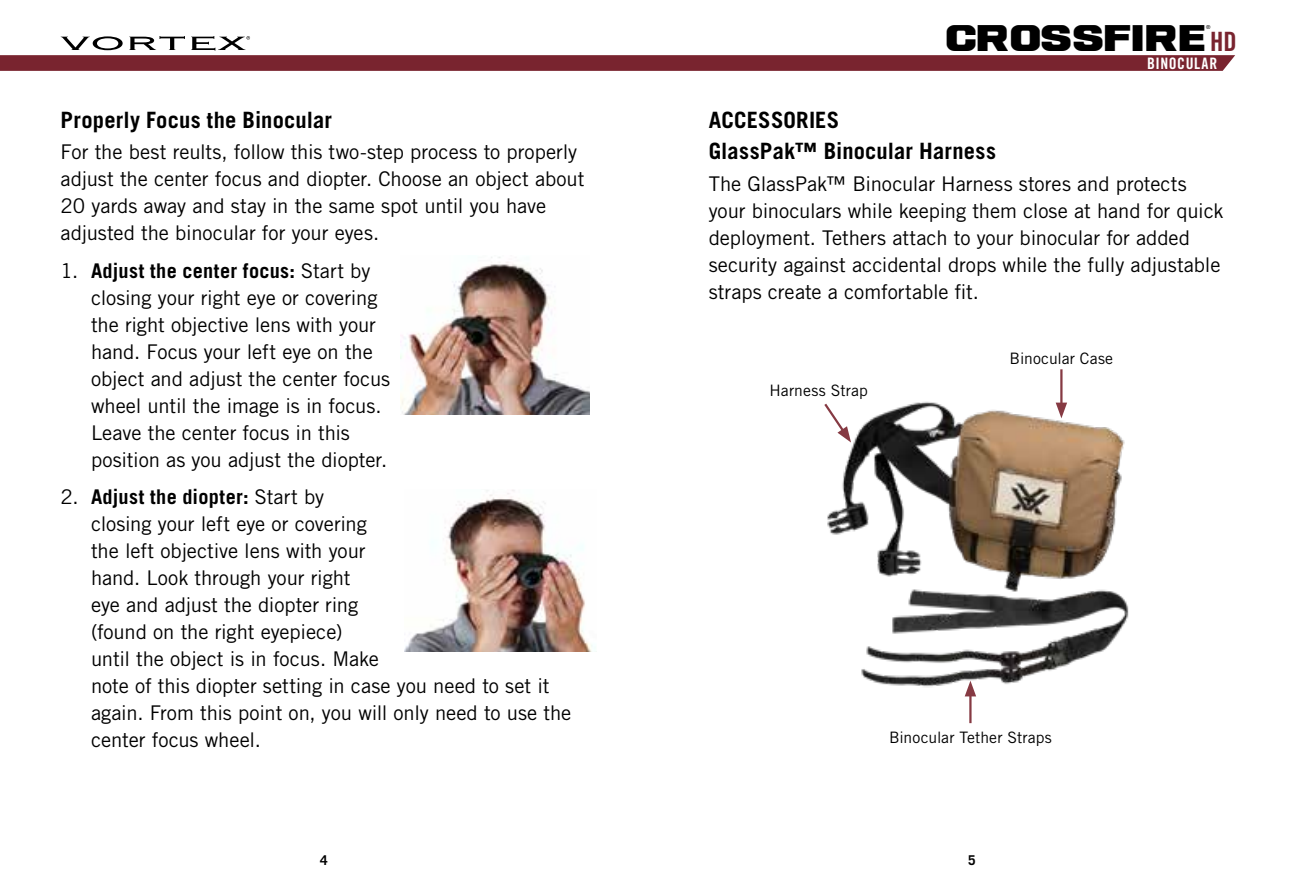
<style>
.page{position:relative;width:1296px;height:891px;background:#fff}
.page>*{position:absolute;margin:0;border:0;box-sizing:border-box;transform-origin:0 0}
.t1{font:28.8px "Ash";color:#000}
.t2{font:700 22.5px/31.9px "Trade Gothic LT Std";letter-spacing:.005em;color:#000}
.t3{font:20.25px/27px "Trade Gothic LT Std";letter-spacing:-.005em;color:#000}
.t4{font:15.75px "Trade Gothic LT Std";letter-spacing:.005em;color:#000}
.t5{font:15.75px "Trade Gothic LT Std Bd Cn 20";letter-spacing:.035em;color:#fff}
.t6{font:700 13.5px "Trade Gothic LT Std";color:#000}
.t7{font:5.4px "Trade Gothic LT Std";color:#000}
.s1{font-family:"Trade Gothic LT Std Bd Cn 20";font-size:26.55px;color:#79242f}
.s2{font-weight:700}
</style>
<div class="page">
<img style="left:400px;top:257px;width:190px;height:158px">
<img style="left:404px;top:490px;width:191px;height:161px">
<svg style="left:0;top:36px;width:1235px;height:35px"></svg>
<img style="left:827px;top:401px;width:302px;height:296px">
<hr style="left:1060px;top:369px;width:3px;height:37px;background:#863a43">
<svg style="left:1056px;top:403px;width:11px;height:15px"></svg>
<svg style="left:824px;top:401px;width:27px;height:42px"></svg>
<hr style="left:969px;top:693px;width:3px;height:30px;background:#863a43">
<svg style="left:965px;top:681px;width:11px;height:15px"></svg>
<p class="t7" style="left:1206px;top:24px;width:6px">®</p>
<h1 class="t1" style="left:947px;top:21px;width:292px">CROSSFIRE<span class="s1">HD</span></h1>
<p class="t2" style="left:61px;top:103px;width:273px">Properly Focus the Binocular</p>
<p class="t3" style="left:61px;top:139px;width:525px">For the best reults, follow this two-step process to properly adjust the center focus and diopter. Choose an object about 20 yards away and stay in the same spot until you have adjusted the binocular for your eyes.</p>
<p class="t3" style="left:91px;top:257px;width:301px;text-indent:-30px">1. <span class="s2">Adjust the center focus:</span> Start by closing your right eye or covering the right objective lens with your hand. Focus your left eye on the object and adjust the center focus wheel until the image is in focus.<br>Leave the center focus in this position as you adjust the diopter.</p>
<p class="t3" style="left:91px;top:483px;width:482px;text-indent:-30px">2. <span class="s2">Adjust the diopter:</span> Start by<br>closing your left eye or covering<br>the left objective lens with your<br>hand. Look through your right<br>eye and adjust the diopter ring<br>(found on the right eyepiece)<br>until the object is in focus. Make<br>note of this diopter setting in case you need to set it again. From this point on, you will only need to use the center focus wheel.</p>
<p class="t5" style="left:1147px;top:53px;width:72px">BINOCULAR</p>
<p class="t2" style="left:709px;top:103px;width:289px">ACCESSORIES<br>GlassPak™ Binocular Harness</p>
<p class="t3" style="left:709px;top:170px;width:516px">The GlassPak™ Binocular Harness stores and protects your binoculars while keeping them close at hand for quick deployment. Tethers attach to your binocular for added security against accidental drops while the fully adjustable straps create a comfortable fit.</p>
<p class="t4" style="left:770px;top:381px;width:100px">Harness Strap</p>
<p class="t4" style="left:1010px;top:348px;width:105px">Binocular Case</p>
<p class="t4" style="left:889px;top:728px;width:164px">Binocular Tether Straps</p>
<p class="t6" style="left:320px;top:852px;width:9px">4</p>
<p class="t6" style="left:968px;top:852px;width:9px">5</p>
</div>
